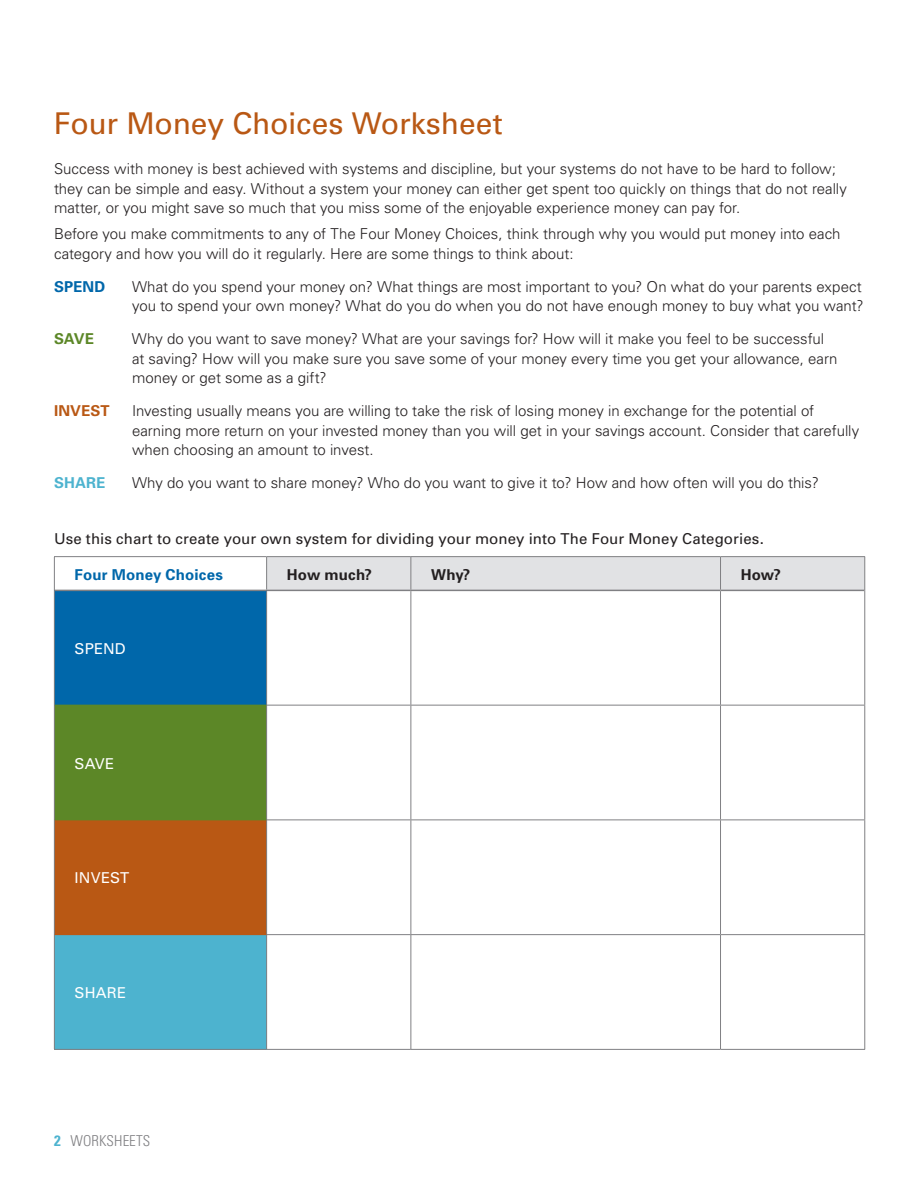
<style>
.page{position:relative;width:918px;height:1188px;background:#fff}
.page>*{position:absolute;margin:0;border:0;box-sizing:border-box;transform-origin:0 0}
.Headline{font:30px "Univers";letter-spacing:-.005em;color:#b95814}
.Body_Copy{font:300 15px/19.5px "Univers";color:#231f20}
.Body_Copy-2{font:15px "Univers";letter-spacing:.005em;color:#231f20}
.Body_Copy-3{font:700 15px "Univers";letter-spacing:.01em;color:#0067aa}
.Body_Copy-4{font:15px "Univers";letter-spacing:.01em;color:#fff}
.Body_Copy-5{font:700 15px "Univers";letter-spacing:.01em;color:#231f20}
.t1{font:300 condensed 15px "Univers";letter-spacing:.005em;color:#808083}
.Body_Copy-6{font:700 15px "Univers";letter-spacing:.015em;color:#b95814}
.Body_Copy-7{font:700 15px "Univers";letter-spacing:.01em;color:#4db3cf}
.Body_Copy-8{font:700 15px "Univers";color:#5c8727}
.s1{font-weight:700;color:#4db3cf}
</style>
<div class="page">
<div style="left:267px;top:557px;width:597px;height:33px;background:#e1e2e4"></div>
<div style="left:54px;top:590px;width:213px;height:115px;background:#0067aa"></div>
<div style="left:54px;top:705px;width:213px;height:115px;background:#5c8727"></div>
<div style="left:54px;top:820px;width:213px;height:115px;background:#b95814"></div>
<div style="left:54px;top:935px;width:213px;height:114px;background:#4db3cf"></div>
<hr style="left:54px;top:556px;width:213px;height:1px;background:#808083">
<hr style="left:54px;top:557px;width:1px;height:33px;background:#808083">
<hr style="left:267px;top:556px;width:144px;height:1px;background:#808083">
<hr style="left:266px;top:557px;width:1px;height:33px;background:#808083">
<hr style="left:411px;top:556px;width:310px;height:1px;background:#808083">
<hr style="left:411px;top:557px;width:1px;height:33px;background:#808083">
<hr style="left:721px;top:556px;width:144px;height:1px;background:#808083">
<hr style="left:720px;top:557px;width:1px;height:33px;background:#808083">
<hr style="left:864px;top:557px;width:1px;height:33px;background:#808083">
<hr style="left:411px;top:591px;width:1px;height:114px;background:#808083">
<hr style="left:720px;top:591px;width:1px;height:114px;background:#808083">
<hr style="left:864px;top:590px;width:1px;height:115px;background:#808083">
<hr style="left:266px;top:705px;width:145px;height:1px;background:#808083">
<hr style="left:411px;top:705px;width:310px;height:1px;background:#808083">
<hr style="left:411px;top:706px;width:1px;height:114px;background:#808083">
<hr style="left:721px;top:705px;width:144px;height:1px;background:#808083">
<hr style="left:720px;top:706px;width:1px;height:114px;background:#808083">
<hr style="left:864px;top:706px;width:1px;height:114px;background:#808083">
<hr style="left:266px;top:820px;width:145px;height:1px;background:#808083">
<hr style="left:411px;top:820px;width:310px;height:1px;background:#808083">
<hr style="left:411px;top:820px;width:1px;height:114px;background:#808083">
<hr style="left:721px;top:820px;width:144px;height:1px;background:#808083">
<hr style="left:720px;top:820px;width:1px;height:114px;background:#808083">
<hr style="left:864px;top:820px;width:1px;height:114px;background:#808083">
<hr style="left:266px;top:934px;width:145px;height:1px;background:#808083">
<hr style="left:411px;top:934px;width:310px;height:1px;background:#808083">
<hr style="left:411px;top:935px;width:1px;height:114px;background:#808083">
<hr style="left:721px;top:934px;width:144px;height:1px;background:#808083">
<hr style="left:720px;top:935px;width:1px;height:114px;background:#808083">
<hr style="left:864px;top:935px;width:1px;height:114px;background:#808083">
<hr style="left:267px;top:1049px;width:144px;height:1px;background:#808083">
<hr style="left:411px;top:1049px;width:310px;height:1px;background:#808083">
<hr style="left:721px;top:1049px;width:144px;height:1px;background:#808083">
<hr style="left:267px;top:590px;width:144px;height:1px;background:#808083">
<hr style="left:411px;top:590px;width:310px;height:1px;background:#808083">
<hr style="left:721px;top:590px;width:143px;height:1px;background:#808083">
<hr style="left:55px;top:820px;width:211px;height:1px;background:#5c8727">
<hr style="left:55px;top:590px;width:212px;height:1px;background:#808083">
<hr style="left:54px;top:590px;width:1px;height:115px;background:#808083">
<hr style="left:266px;top:591px;width:1px;height:114px;background:#808083">
<hr style="left:54px;top:705px;width:1px;height:115px;background:#808083">
<hr style="left:266px;top:706px;width:1px;height:114px;background:#808083">
<hr style="left:54px;top:820px;width:1px;height:115px;background:#808083">
<hr style="left:266px;top:820px;width:1px;height:114px;background:#808083">
<hr style="left:54px;top:935px;width:1px;height:114px;background:#808083">
<hr style="left:266px;top:935px;width:1px;height:114px;background:#808083">
<hr style="left:54px;top:1049px;width:213px;height:1px;background:#808083">
<p class="Headline" style="left:54px;top:105px;width:450px">Four Money Choices Worksheet</p>
<p class="Body_Copy" style="left:54px;top:159px;width:794px">Success with money is best achieved with systems and discipline, but your systems do not have to be hard to follow; they can be simple and easy. Without a system your money can either get spent too quickly on things that do not really matter, or you might save so much that you miss some of the enjoyable experience money can pay for.</p>
<p class="Body_Copy" style="left:54px;top:224px;width:788px">Before you make commitments to any of The Four Money Choices, think through why you would put money into each category and how you will do it regularly. Here are some things to think about:</p>
<p class="Body_Copy-3" style="left:54px;top:277px;width:53px">SPEND</p>
<p class="Body_Copy" style="left:132px;top:276px;width:733px">What do you spend your money on? What things are most important to you? On what do your parents expect you to spend your own money? What do you do when you do not have enough money to buy what you want?</p>
<p class="Body_Copy-8" style="left:54px;top:329px;width:42px">SAVE</p>
<p class="Body_Copy" style="left:132px;top:329px;width:707px">Why do you want to save money? What are your savings for? How will it make you feel to be successful at saving? How will you make sure you save some of your money every time you get your allowance, earn money or get some as a gift?</p>
<p class="Body_Copy-6" style="left:54px;top:401px;width:57px">INVEST</p>
<p class="Body_Copy" style="left:132px;top:401px;width:729px">Investing usually means you are willing to take the risk of losing money in exchange for the potential of earning more return on your invested money than you will get in your savings account. Consider that carefully when choosing an amount to invest.</p>
<p class="Body_Copy-7" style="left:54px;top:473px;width:53px">SHARE</p>
<p class="Body_Copy" style="left:132px;top:473px;width:688px">Why do you want to share money? Who do you want to give it to? How and how often will you do this?</p>
<p class="Body_Copy-2" style="left:54px;top:529px;width:711px">Use this chart to create your own system for dividing your money into The Four Money Categories.</p>
<p class="Body_Copy-3" style="left:75px;top:565px;width:150px">Four Money Choices</p>
<p class="Body_Copy-5" style="left:287px;top:565px;width:87px">How much?</p>
<p class="Body_Copy-5" style="left:431px;top:565px;width:41px">Why?</p>
<p class="Body_Copy-5" style="left:741px;top:565px;width:42px">How?</p>
<p class="Body_Copy-4" style="left:75px;top:639px;width:53px">SPEND</p>
<p class="Body_Copy-4" style="left:75px;top:754px;width:41px">SAVE</p>
<p class="Body_Copy-4" style="left:75px;top:869px;width:56px">INVEST</p>
<p class="Body_Copy-4" style="left:75px;top:983px;width:53px">SHARE</p>
<p class="t1" style="left:54px;top:1131px;width:98px"><span class="s1">2</span> WORKSHEETS</p>
</div>
